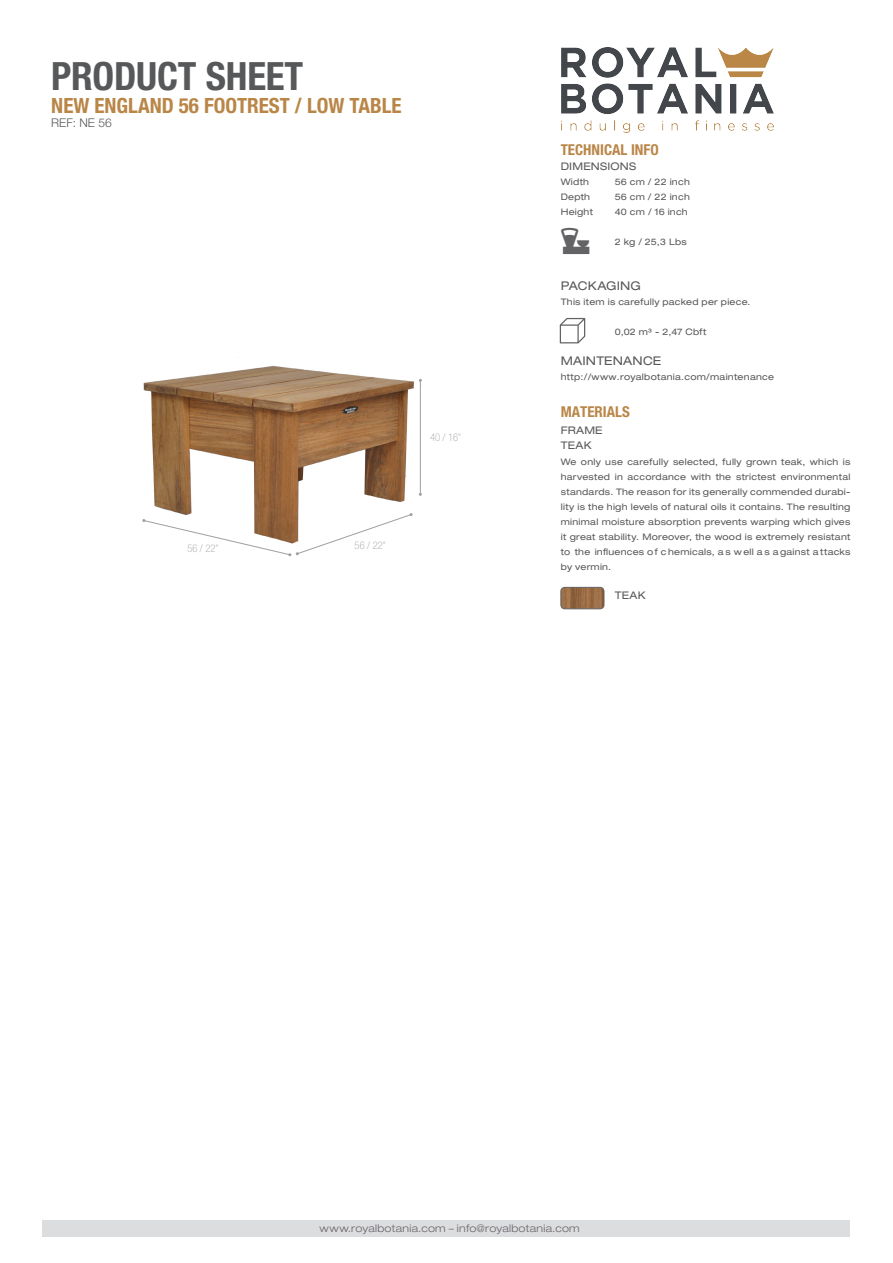
<style>
.page{position:relative;width:893px;height:1263px;background:#fff}
.page>*{position:absolute;margin:0;border:0;box-sizing:border-box;transform-origin:0 0}
.TEKST_1{font:700 condensed 39px "Helvetica Neue LT Std";letter-spacing:-.005em;color:#57585a}
.t1{font:500 30.6px "Communications P";color:#636366}
.TEKST_1-2{font:700 condensed 21px "Helvetica Neue LT Std";color:#ba8648}
.SUB_TITEL_grijs{font:700 condensed 15px "Helvetica Neue LT Std";color:#ba8648}
.SUB_TITEL_grijs-2{font:expanded 12px "Helvetica Neue LT Std";letter-spacing:.01em;color:#57585a}
.TEKST_1-3{font:300 12px "Helvetica Neue LT Std";color:#57585a}
.t2{font:300 expanded 10.5px "Helvetica Neue LT Std";letter-spacing:.025em;color:#6b656b}
.SUB_TITEL_grijs-3{font:expanded 10.5px/15px "Helvetica Neue LT Std";letter-spacing:.02em;color:#57585a}
.t3{font:100 condensed 10.5px "Helvetica Neue LT Std";color:#9d9fa2}
.SUB_TITEL_grijs-4{font:expanded 9px/15px "Helvetica Neue LT Std";letter-spacing:.03em;color:#57585a;text-align:justify}
</style>
<div class="page">
<div style="left:43px;top:1220px;width:807px;height:17px;background:#dcdddf"></div>
<img style="left:143px;top:365px;width:277px;height:192px">
<hr style="left:420px;top:380px;width:1px;height:114px;background:#9d9fa2">
<svg style="left:142px;top:513px;width:271px;height:43px"></svg>
<svg style="left:560px;top:318px;width:25px;height:25px"></svg>
<img style="left:561px;top:587px;width:43px;height:22px">
<div style="left:561px;top:587px;width:43px;height:22px;border:1px solid #636366;border-radius:4px"></div>
<img style="left:562px;top:47px;width:212px;height:85px">
<p class="TEKST_1" style="left:51px;top:52px;width:254px">PRODUCT SHEET</p>
<p class="TEKST_1-2" style="left:51px;top:93px;width:352px">NEW ENGLAND 56 FOOTREST / LOW TABLE</p>
<p class="TEKST_1-3" style="left:51px;top:116px;width:62px">REF: NE 56</p>
<p class="t3" style="left:187px;top:543px;width:33px">56 / 22”</p>
<p class="t3" style="left:355px;top:539px;width:33px">56 / 22”</p>
<p class="t3" style="left:430px;top:431px;width:33px">40 / 16”</p>
<p class="SUB_TITEL_grijs" style="left:561px;top:140px;width:99px">TECHNICAL INFO</p>
<p class="SUB_TITEL_grijs-3" style="left:561px;top:158px;width:77px">DIMENSIONS</p>
<p class="SUB_TITEL_grijs-4" style="left:561px;top:174px;width:30px">Width</p>
<p class="SUB_TITEL_grijs-4" style="left:615px;top:174px;width:77px">56 cm / 22 inch</p>
<p class="SUB_TITEL_grijs-4" style="left:561px;top:189px;width:31px">Depth</p>
<p class="SUB_TITEL_grijs-4" style="left:615px;top:189px;width:77px">56 cm / 22 inch</p>
<p class="SUB_TITEL_grijs-4" style="left:561px;top:204px;width:34px">Height</p>
<p class="SUB_TITEL_grijs-4" style="left:615px;top:204px;width:75px">40 cm / 16 inch</p>
<p class="SUB_TITEL_grijs-4" style="left:615px;top:234px;width:73px">2 kg / 25,3 Lbs</p>
<p class="SUB_TITEL_grijs-2" style="left:561px;top:278px;width:82px">PACKAGING</p>
<p class="SUB_TITEL_grijs-4" style="left:561px;top:294px;width:191px">This item is carefully packed per piece.</p>
<p class="SUB_TITEL_grijs-4" style="left:615px;top:324px;width:93px">0,02 m³ - 2,47 Cbft</p>
<p class="SUB_TITEL_grijs-2" style="left:561px;top:353px;width:102px">MAINTENANCE</p>
<p class="SUB_TITEL_grijs-4" style="left:561px;top:369px;width:215px">http://www.royalbotania.com/maintenance</p>
<p class="SUB_TITEL_grijs" style="left:561px;top:403px;width:71px">MATERIALS</p>
<p class="SUB_TITEL_grijs-3" style="left:561px;top:423px;width:43px">FRAME<br>TEAK</p>
<p class="SUB_TITEL_grijs-4" style="left:561px;top:454px;width:291px">We only use carefully selected, fully grown teak, which is harvested in accordance with the strictest environmental standards. The reason for its generally commended durabi&shy;lity is the high levels of natural oils it contains. The resulting minimal moisture absorption prevents warping which gives it great stability. Moreover, the wood is extremely resistant to the influences o f c hemicals, a s w ell a s a gainst a ttacks by vermin.</p>
<p class="SUB_TITEL_grijs-3" style="left:615px;top:587px;width:32px">TEAK</p>
<p class="t1" style="left:561px;top:226px;width:30px">U</p>
<p class="t2" style="left:319px;top:1222px;width:262px">www.royalbotania.com – info@royalbotania.com</p>
</div>
